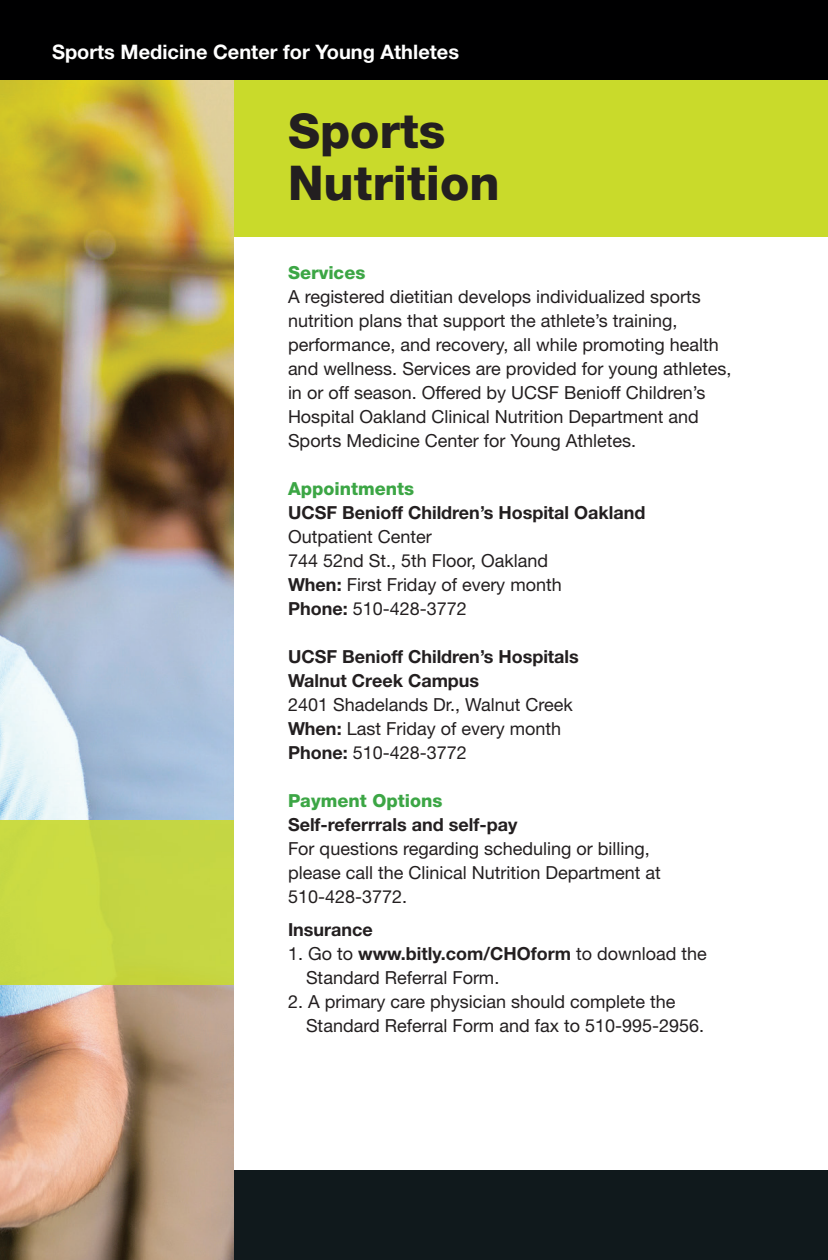
<style>
.page{position:relative;width:828px;height:1260px;background:#fff}
.page>*{position:absolute;margin:0;border:0;box-sizing:border-box;transform-origin:0 0}
.t1{font:800 48px/52px "Helvetica Neue LT Std";color:#231f20}
.t2{font:700 20px "Helvetica Neue LT Std";color:#fff}
.t3{font:18px/24px "Helvetica Neue LT Std";color:#231f20}
.t4{font:700 18px/24px "Helvetica Neue LT Std";color:#231f20}
.t5{font:800 18px "Helvetica Neue LT Std";color:#3ca645}
.s1{font-weight:700}
</style>
<div class="page">
<div style="left:234px;top:79px;width:594px;height:158px;background:#c9da2b"></div>
<img style="left:0;top:80px;width:234px;height:1180px">
<div style="left:234px;top:1170px;width:594px;height:90px;background:#10191c"></div>
<div style="left:0;top:820px;width:234px;height:164px;background:#c6d743"></div>
<div style="left:0;top:0;width:828px;height:80px;background:#000001"></div>
<p class="t2" style="left:52px;top:40px;width:409px">Sports Medicine Center for Young Athletes</p>
<h1 class="t1" style="left:288px;top:105px;width:213px">Sports<br>Nutrition</h1>
<p class="t5" style="left:288px;top:262px;width:79px">Services</p>
<p class="t3" style="left:288px;top:285px;width:445px">A registered dietitian develops individualized sports nutrition plans that support the athlete’s training, performance, and recovery, all while promoting health and wellness. Services are provided for young athletes, in or off season. Offered by UCSF Benioff Children’s Hospital Oakland Clinical Nutrition Department and Sports Medicine Center for Young Athletes.</p>
<p class="t5" style="left:288px;top:478px;width:128px">Appointments</p>
<p class="t4" style="left:288px;top:500px;width:359px">UCSF Benioff Children’s Hospital Oakland</p>
<p class="t3" style="left:288px;top:524px;width:275px">Outpatient Center<br>744 52nd St., 5th Floor, Oakland<br><span class="s1">When:</span> First Friday of every month<br><span class="s1">Phone:</span> 510-428-3772</p>
<p class="t4" style="left:288px;top:644px;width:292px">UCSF Benioff Children’s Hospitals<br>Walnut Creek Campus</p>
<p class="t3" style="left:288px;top:692px;width:286px">2401 Shadelands Dr., Walnut Creek<br><span class="s1">When:</span> Last Friday of every month<br><span class="s1">Phone:</span> 510-428-3772</p>
<p class="t5" style="left:288px;top:790px;width:156px">Payment Options</p>
<p class="t4" style="left:288px;top:812px;width:231px">Self-referrrals and self-pay</p>
<p class="t3" style="left:288px;top:836px;width:374px">For questions regarding scheduling or billing, please call the Clinical Nutrition Department at<br>510-428-3772.</p>
<p class="t4" style="left:288px;top:917px;width:86px">Insurance</p>
<p class="t3" style="left:306px;top:941px;width:402px;text-indent:-18px">1. Go to <span class="s1">www.bitly.com/CHOform</span> to download the<br>Standard Referral Form.</p>
<p class="t3" style="left:306px;top:989px;width:400px;text-indent:-18px">2. A primary care physician should complete the<br>Standard Referral Form and fax to 510-995-2956.</p>
</div>
